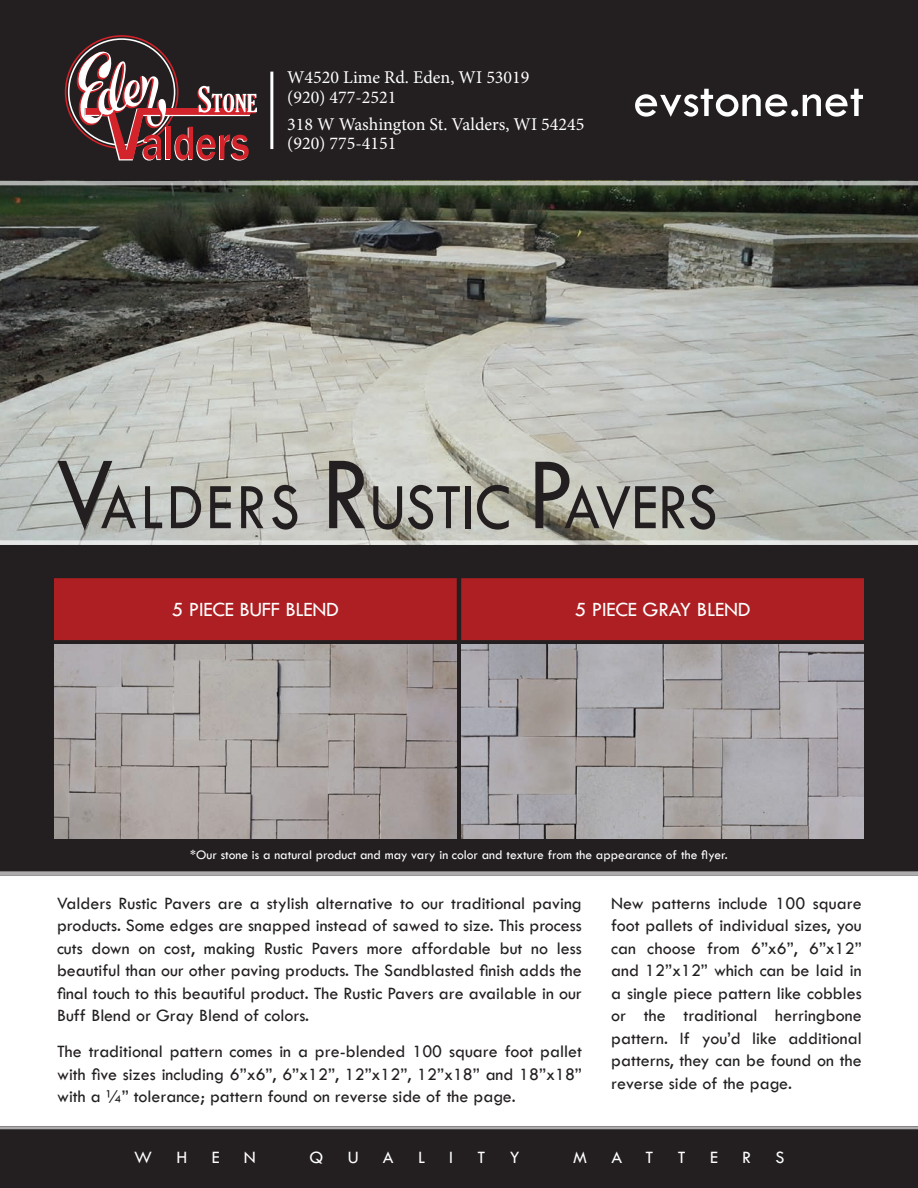
<style>
.page{position:relative;width:918px;height:1188px;background:#fff}
.page>*{position:absolute;margin:0;border:0;box-sizing:border-box;transform-origin:0 0}
.t1{font:67.5px "Tw Cen";color:#231f20;scale:.88 1}
.t2{font:52.5px "Tw Cen";color:#fff}
.t3{font:21px "Tw Cen";letter-spacing:-.01em;color:#fff}
.t4{font:18px/22.5px "Tw Cen";color:#231f20;text-align:justify}
.t5{font:18px/19.5px "Minion Pro";color:#fff}
.t6{font:18px "Tw Cen";color:#fff}
.t7{font:13.5px "Tw Cen";color:#fff}
.s1{font-size:108.3px}
.s2{font-size:106.8px}
</style>
<div class="page">
<div style="left:0;top:0;width:918px;height:876px;background:#231f20"></div>
<img style="left:0;top:185px;width:918px;height:355px">
<svg style="left:65px;top:35px;width:192px;height:126px"></svg>
<svg style="left:0;top:540px;width:918px;height:5px;background:#dfe0dd"></svg>
<svg style="left:0;top:181px;width:918px;height:4px;background:#b1b4ac"></svg>
<hr style="left:270px;top:72px;width:3px;height:77px;background:#fff">
<img style="left:54px;top:645px;width:403px;height:193px">
<img style="left:461px;top:645px;width:403px;height:193px">
<div style="left:54px;top:578px;width:810px;height:62px;background:#ad1f22"></div>
<div style="left:0;top:1126px;width:918px;height:62px;background:#231f20"></div>
<hr style="left:0;top:1126px;width:918px;height:3px;background:#fff">
<div style="left:0;top:871px;width:918px;height:5px;background:#adabab"></div>
<p class="t5" style="left:287px;top:68px;width:244px">W4520 Lime Rd. Eden, WI 53019 (920) 477-2521</p>
<p class="t5" style="left:287px;top:114px;width:299px">318 W Washington St. Valders, WI 54245 (920) 775-4151</p>
<h2 class="t2" style="left:633px;top:68px;width:232px">evstone.net</h2>
<h1 class="t1" style="left:56px;top:466px;width:753px"><span class="s1">V</span>ALDERS <span class="s1">R</span>USTIC <span class="s2">P</span>AVERS</h1>
<p class="t3" style="left:172px;top:597px;width:169px">5 PIECE BUFF BLEND</p>
<p class="t3" style="left:575px;top:597px;width:177px">5 PIECE GRAY BLEND</p>
<p class="t7" style="left:190px;top:847px;width:539px">*Our stone is a natural product and may vary in color and texture from the appearance of the flyer.</p>
<p class="t4" style="left:57px;top:892px;width:526px">Valders Rustic Pavers are a stylish alternative to our traditional paving products. Some edges are snapped instead of sawed to size. This process cuts down on cost, making Rustic Pavers more affordable but no less beautiful than our other paving products. The Sandblasted finish adds the final touch to this beautiful product. The Rustic Pavers are available in our Buff Blend or Gray Blend of colors.</p>
<p class="t4" style="left:57px;top:1040px;width:526px">The traditional pattern comes in a pre-blended 100 square foot pallet with five sizes including 6”x6”, 6”x12”, 12”x12”, 12”x18” and 18”x18” with a ¼” tolerance; pattern found on reverse side of the page.</p>
<p class="t4" style="left:611px;top:892px;width:252px">New patterns include 100 square foot pallets of individual sizes, you can choose from 6”x6”, 6”x12” and 12”x12” which can be laid in a single piece pattern like cobbles or the traditional herringbone pattern. If you’d like additional patterns, they can be found on the reverse side of the page.</p>
<p class="t6" style="left:134px;top:1147px;width:19px">W</p>
<p class="t6" style="left:177px;top:1147px;width:12px">H</p>
<p class="t6" style="left:212px;top:1147px;width:9px">E</p>
<p class="t6" style="left:244px;top:1147px;width:14px">N</p>
<p class="t6" style="left:310px;top:1147px;width:15px">Q</p>
<p class="t6" style="left:348px;top:1147px;width:12px">U</p>
<p class="t6" style="left:383px;top:1147px;width:12px">A</p>
<p class="t6" style="left:418px;top:1147px;width:8px">L</p>
<p class="t6" style="left:449px;top:1147px;width:5px">I</p>
<p class="t6" style="left:477px;top:1147px;width:9px">T</p>
<p class="t6" style="left:510px;top:1147px;width:11px">Y</p>
<p class="t6" style="left:573px;top:1147px;width:15px">M</p>
<p class="t6" style="left:611px;top:1147px;width:12px">A</p>
<p class="t6" style="left:646px;top:1147px;width:9px">T</p>
<p class="t6" style="left:678px;top:1147px;width:9px">T</p>
<p class="t6" style="left:710px;top:1147px;width:9px">E</p>
<p class="t6" style="left:742px;top:1147px;width:10px">R</p>
<p class="t6" style="left:775px;top:1147px;width:10px">S</p>
</div>
